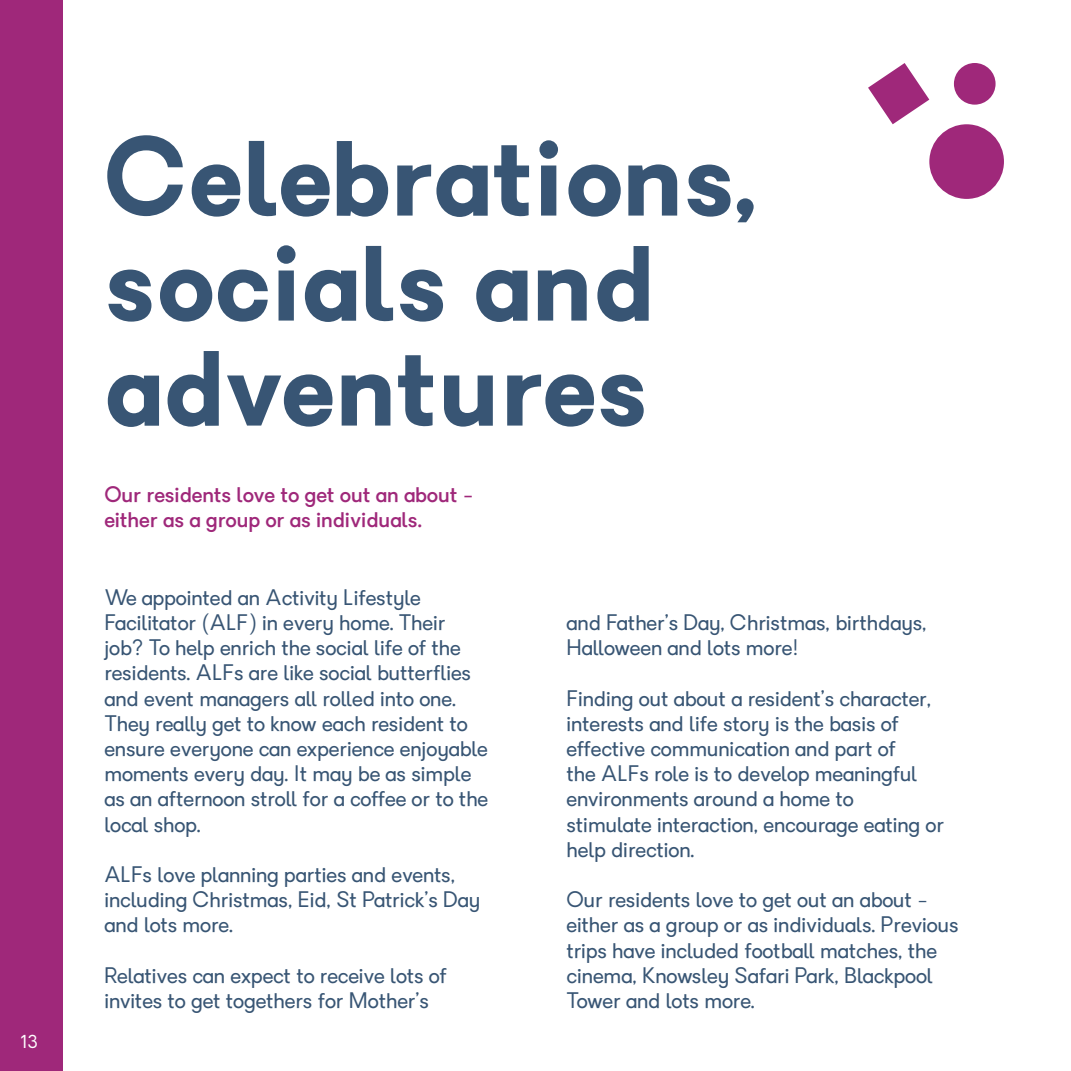
<style>
.page{position:relative;width:1071px;height:1071px;background:#fff}
.page>*{position:absolute;margin:0;border:0;box-sizing:border-box;transform-origin:0 0}
.t1{font:700 105px/105px "Granary";color:#385574}
.t2{font:21px/25.2px "Granary";color:#385574}
.t3{font:500 21px/25.2px "Granary";color:#9f287a}
.t4{font:17.5px "Granary";color:#fff}
</style>
<div class="page">
<div style="left:0;top:0;width:63px;height:1071px;background:#9f287a"></div>
<div style="left:929px;top:124px;width:75px;height:75px;background:#9f287a;border-radius:50%"></div>
<div style="left:954px;top:63px;width:42px;height:42px;background:#9f287a;border-radius:50%"></div>
<svg style="left:868px;top:63px;width:61px;height:61px"></svg>
<p class="t4" style="left:21px;top:1031px;width:19px">13</p>
<p class="t1" style="left:104px;top:128px;width:656px">Celebrations, socials and adventures</p>
<p class="t3" style="left:104px;top:482px;width:371px">Our residents love to get out an about - either as a group or as individuals.</p>
<p class="t2" style="left:104px;top:585px;width:385px">We appointed an Activity Lifestyle Facilitator (ALF) in every home. Their job? To help enrich the social life of the residents. ALFs are like social butterflies and event managers all rolled into one.<br>They really get to know each resident to ensure everyone can experience enjoyable moments every day. It may be as simple as an afternoon stroll for a coffee or to the local shop.</p>
<p class="t2" style="left:104px;top:862px;width:377px">ALFs love planning parties and events, including Christmas, Eid, St Patrick’s Day and lots more.</p>
<p class="t2" style="left:104px;top:963px;width:344px">Relatives can expect to receive lots of invites to get togethers for Mother’s</p>
<p class="t2" style="left:567px;top:610px;width:362px">and Father’s Day, Christmas, birthdays,<br>Halloween and lots more!</p>
<p class="t2" style="left:567px;top:686px;width:366px">Finding out about a resident’s character, interests and life story is the basis of effective communication and part of<br>the ALFs role is to develop meaningful environments around a home to</p>
<p class="t2" style="left:567px;top:812px;width:379px">stimulate interaction, encourage eating or help direction.</p>
<p class="t2" style="left:567px;top:888px;width:394px">Our residents love to get out an about - either as a group or as individuals. Previous trips have included football matches, the cinema, Knowsley Safari Park, Blackpool Tower and lots more.</p>
</div>
